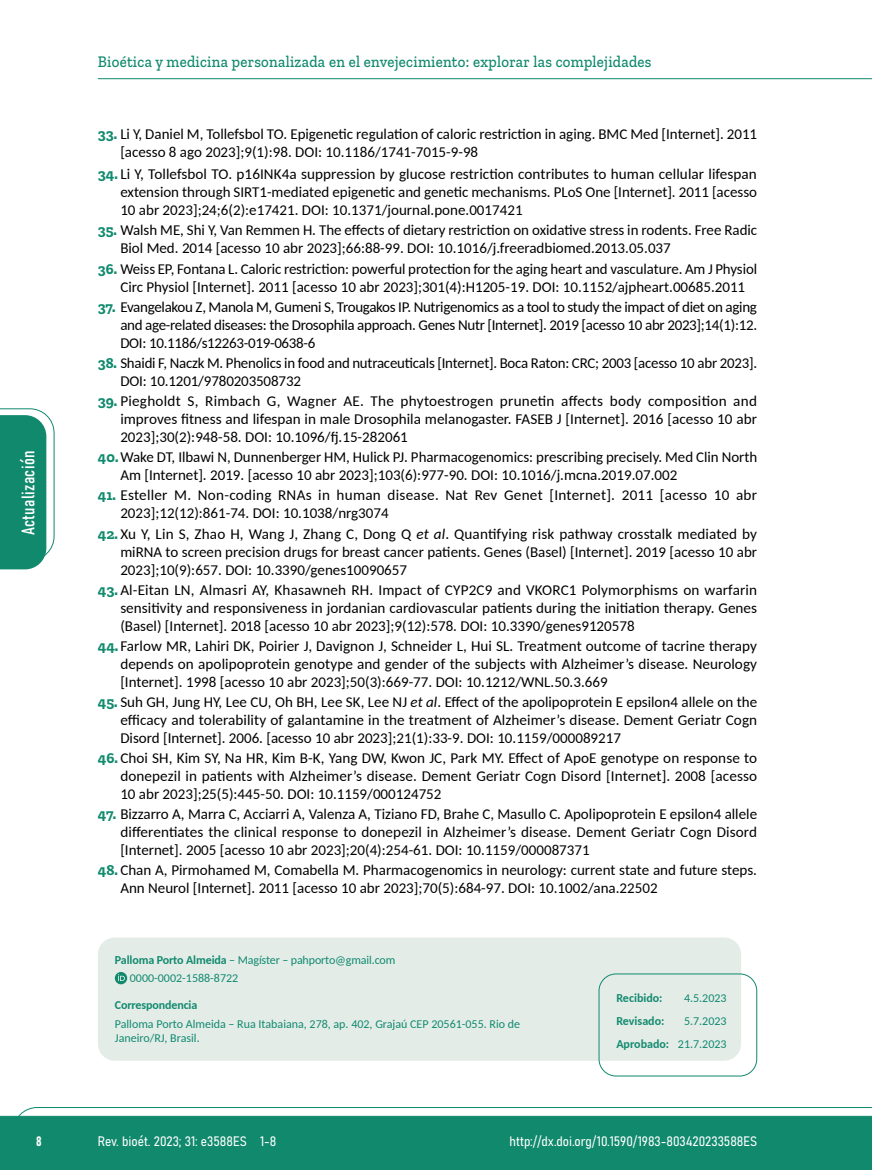
<style>
.page{position:relative;width:872px;height:1170px;background:#fff}
.page>*{position:absolute;margin:0;border:0;box-sizing:border-box;transform-origin:0 0}
.t1{font:18px "Bahnschrift";letter-spacing:.02em;color:#fff}
.t2{font:500 16.5px "Zilla Slab";letter-spacing:.02em;color:#10896d;scale:.9 1}
.t3{font:15px/18px "Carlito";color:#000;text-align:justify}
.t4{font:13.5px "Bahnschrift";color:#fff}
.t5{font:12px/18.6px "Carlito";color:#108a6e}
.t6{font:700 12px "Carlito";letter-spacing:-.01em;color:#108a6e}
.s1{font-family:"Zilla Slab";font-weight:700;color:#108a6e}
.s2{font-style:italic}
.s3{font-weight:700}
</style>
<div class="page">
<svg style="left:12px;top:1107px;width:860px;height:62px;background:#2e987f"></svg>
<hr style="left:98px;top:78px;width:774px;height:1px;background:#10896d">
<svg style="left:0;top:408px;width:55px;height:161px"></svg>
<div style="left:98px;top:937px;width:643px;height:123px;background:#e4ece8;border-radius:17px"></div>
<svg style="left:115px;top:971px;width:12px;height:13px"></svg>
<svg style="left:118px;top:974px;width:7px;height:6px"></svg>
<div style="left:598px;top:973px;width:159px;height:103px;border:1px solid #10896d;border-radius:17px"></div>
<p class="t1" style="left:15px;top:535px;width:86px;rotate:-90deg">Actualización</p>
<p class="t2" style="left:98px;top:53px;width:616px">Bioética y medicina personalizada en el envejecimiento: explorar las complejidades</p>
<p class="t3" style="left:120px;top:125px;width:638px;text-indent:-22px"><span class="s1">33.</span> Li Y, Daniel M, Tollefsbol TO. Epigenetic regulation of caloric restriction in aging. BMC Med [Internet]. 2011 [acesso 8 ago 2023];9(1):98. DOI: 10.1186/1741-7015-9-98</p>
<p class="t3" style="left:120px;top:165px;width:638px;text-indent:-22px"><span class="s1">34.</span> Li Y, Tollefsbol TO. p16INK4a suppression by glucose restriction contributes to human cellular lifespan extension through SIRT1-mediated epigenetic and genetic mechanisms. PLoS One [Internet]. 2011 [acesso 10 abr 2023];24;6(2):e17421. DOI: 10.1371/journal.pone.0017421</p>
<p class="t3" style="left:120px;top:221px;width:638px;text-indent:-22px"><span class="s1">35.</span> Walsh ME, Shi Y, Van Remmen H. The effects of dietary restriction on oxidative stress in rodents. Free Radic<br>Biol Med. 2014 [acesso 10 abr 2023];66:88-99. DOI: 10.1016/j.freeradbiomed.2013.05.037</p>
<p class="t3" style="left:120px;top:259px;width:638px;text-indent:-22px"><span class="s1">36.</span> Weiss EP, Fontana L. Caloric restriction: powerful protection for the aging heart and vasculature. Am J Physiol<br>Circ Physiol [Internet]. 2011 [acesso 10 abr 2023];301(4):H1205-19. DOI: 10.1152/ajpheart.00685.2011</p>
<p class="t3" style="left:120px;top:297px;width:638px;text-indent:-22px"><span class="s1">37.</span> Evangelakou Z, Manola M, Gumeni S, Trougakos IP. Nutrigenomics as a tool to study the impact of diet on aging and age-related diseases: the Drosophila approach. Genes Nutr [Internet]. 2019 [acesso 10 abr 2023];14(1):12.<br>DOI: 10.1186/s12263-019-0638-6</p>
<p class="t3" style="left:120px;top:353px;width:638px;text-indent:-22px"><span class="s1">38.</span> Shaidi F, Naczk M. Phenolics in food and nutraceuticals [Internet]. Boca Raton: CRC; 2003 [acesso 10 abr 2023].<br>DOI: 10.1201/9780203508732</p>
<p class="t3" style="left:120px;top:391px;width:638px;text-indent:-22px"><span class="s1">39.</span> Piegholdt S, Rimbach G, Wagner AE. The phytoestrogen prunetin affects body composition and improves fitness and lifespan in male Drosophila melanogaster. FASEB J [Internet]. 2016 [acesso 10 abr 2023];30(2):948-58. DOI: 10.1096/fj.15-282061</p>
<p class="t3" style="left:120px;top:447px;width:638px;text-indent:-22px"><span class="s1">40.</span>Wake DT, Ilbawi N, Dunnenberger HM, Hulick PJ. Pharmacogenomics: prescribing precisely. Med Clin North<br>Am [Internet]. 2019. [acesso 10 abr 2023];103(6):977-90. DOI: 10.1016/j.mcna.2019.07.002</p>
<p class="t3" style="left:120px;top:485px;width:638px;text-indent:-22px"><span class="s1">41.</span> Esteller M. Non-coding RNAs in human disease. Nat Rev Genet [Internet]. 2011 [acesso 10 abr<br>2023];12(12):861-74. DOI: 10.1038/nrg3074</p>
<p class="t3" style="left:120px;top:524px;width:638px;text-indent:-22px"><span class="s1">42.</span> Xu Y, Lin S, Zhao H, Wang J, Zhang C, Dong Q <span class="s2">et al</span>. Quantifying risk pathway crosstalk mediated by miRNA to screen precision drugs for breast cancer patients. Genes (Basel) [Internet]. 2019 [acesso 10 abr 2023];10(9):657. DOI: 10.3390/genes10090657</p>
<p class="t3" style="left:120px;top:580px;width:638px;text-indent:-22px"><span class="s1">43.</span> Al-Eitan LN, Almasri AY, Khasawneh RH. Impact of CYP2C9 and VKORC1 Polymorphisms on warfarin sensitivity and responsiveness in jordanian cardiovascular patients during the initiation therapy. Genes (Basel) [Internet]. 2018 [acesso 10 abr 2023];9(12):578. DOI: 10.3390/genes9120578</p>
<p class="t3" style="left:120px;top:636px;width:638px;text-indent:-22px"><span class="s1">44.</span> Farlow MR, Lahiri DK, Poirier J, Davignon J, Schneider L, Hui SL. Treatment outcome of tacrine therapy depends on apolipoprotein genotype and gender of the subjects with Alzheimer’s disease. Neurology [Internet]. 1998 [acesso 10 abr 2023];50(3):669-77. DOI: 10.1212/WNL.50.3.669</p>
<p class="t3" style="left:120px;top:692px;width:638px;text-indent:-22px"><span class="s1">45.</span> Suh GH, Jung HY, Lee CU, Oh BH, Lee SK, Lee NJ <span class="s2">et al</span>. Effect of the apolipoprotein E epsilon4 allele on the efficacy and tolerability of galantamine in the treatment of Alzheimer’s disease. Dement Geriatr Cogn Disord [Internet]. 2006. [acesso 10 abr 2023];21(1):33-9. DOI: 10.1159/000089217</p>
<p class="t3" style="left:120px;top:748px;width:638px;text-indent:-22px"><span class="s1">46.</span> Choi SH, Kim SY, Na HR, Kim B-K, Yang DW, Kwon JC, Park MY. Effect of ApoE genotype on response to donepezil in patients with Alzheimer’s disease. Dement Geriatr Cogn Disord [Internet]. 2008 [acesso 10 abr 2023];25(5):445-50. DOI: 10.1159/000124752</p>
<p class="t3" style="left:120px;top:804px;width:638px;text-indent:-22px"><span class="s1">47.</span> Bizzarro A, Marra C, Acciarri A, Valenza A, Tiziano FD, Brahe C, Masullo C. Apolipoprotein E epsilon4 allele differentiates the clinical response to donepezil in Alzheimer’s disease. Dement Geriatr Cogn Disord [Internet]. 2005 [acesso 10 abr 2023];20(4):254-61. DOI: 10.1159/000087371</p>
<p class="t3" style="left:120px;top:860px;width:638px;text-indent:-22px"><span class="s1">48.</span> Chan A, Pirmohamed M, Comabella M. Pharmacogenomics in neurology: current state and future steps.<br>Ann Neurol [Internet]. 2011 [acesso 10 abr 2023];70(5):684-97. DOI: 10.1002/ana.22502</p>
<p class="t5" style="left:130px;top:949px;width:267px;text-indent:-15px"><span class="s3">Palloma Porto Almeida</span> – Magíster – pahporto@gmail.com<br>0000-0002-1588-8722</p>
<p class="t6" style="left:115px;top:997px;width:84px">Correspondencia</p>
<p class="t5" style="left:115px;top:1016px;width:407px;line-height:14.4px">Palloma Porto Almeida – Rua Itabaiana, 278, ap. 402, Grajaú CEP 20561-055. Rio de<br>Janeiro/RJ, Brasil.</p>
<p class="t6" style="left:616px;top:989px;width:48px">Recibido:</p>
<p class="t5" style="left:684px;top:987px;width:44px">4.5.2023</p>
<p class="t6" style="left:616px;top:1012px;width:50px">Revisado:</p>
<p class="t5" style="left:616px;top:1008px;width:112px;line-height:23px;text-align:right">5.7.2023<br><span class="s3">Aprobado:</span> 21.7.2023</p>
<p class="t4" style="left:36px;top:1130px;width:7px">8</p>
<p class="t4" style="left:98px;top:1131px;width:180px">Rev. bioét. 2023; 31: e3588ES 1-8</p>
<p class="t4" style="left:509px;top:1131px;width:249px">http://dx.doi.org/10.1590/1983-803420233588ES</p>
</div>
